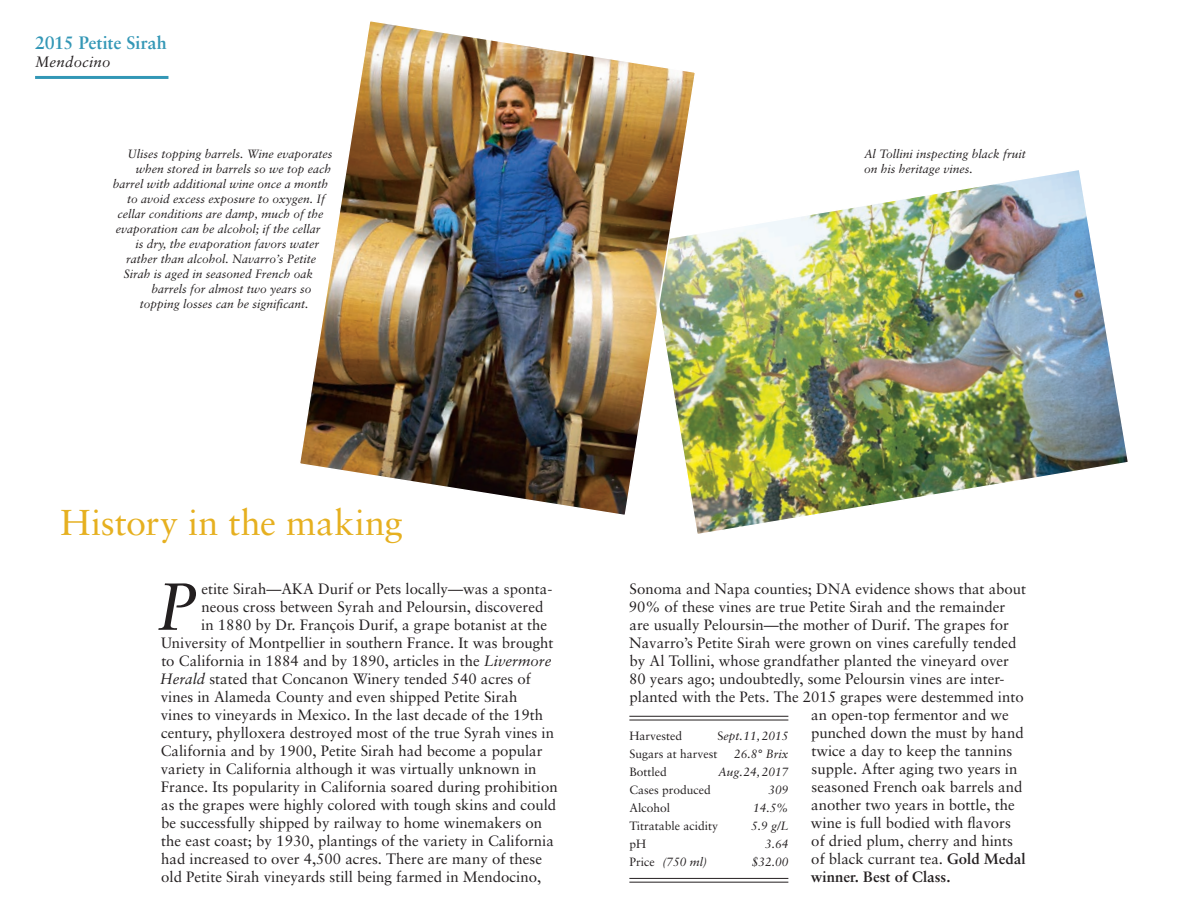
<style>
.page{position:relative;width:1188px;height:918px;background:#fff}
.page>*{position:absolute;margin:0;border:0;box-sizing:border-box;transform-origin:0 0}
.t1{font:italic 66.6px "Sabon";color:#231f20}
.t2{font:36px "Sabon";letter-spacing:.005em;color:#e6b020}
.t3{font:700 18px "Sabon";letter-spacing:-.005em;color:#3397b6}
.t4{font:15px "Sabon";color:#231f20}
.t5{font:700 15px "Sabon";color:#231f20}
.t6{font:italic 15px "Sabon";letter-spacing:.015em;color:#231f20}
.t7{font:italic 12px/15px "Sabon";color:#231f20}
.t8{font:12px "Sabon";color:#231f20}
.s1{font-style:italic}
.s2{font-weight:700}
.s3{font-style:normal}
</style>
<div class="page">
<hr style="left:35px;top:76px;width:133px;height:3px;background:#3397b6">
<hr style="left:629px;top:716px;width:159px;height:1px;background:#231f20">
<hr style="left:629px;top:720px;width:159px;height:1px;background:#231f20">
<hr style="left:629px;top:878px;width:159px;height:1px;background:#231f20">
<hr style="left:629px;top:882px;width:159px;height:1px;background:#231f20">
<img style="left:695px;top:170px;width:433px;height:364px">
<img style="left:300px;top:21px;width:397px;height:496px">
<p class="t3" style="left:35px;top:32px;width:133px">2015 Petite Sirah</p>
<p class="t6" style="left:35px;top:53px;width:77px">Mendocino</p>
<p class="t7" style="left:127px;top:146px;width:207px">Ulises topping barrels. Wine evaporates</p>
<p class="t7" style="left:136px;top:161px;width:197px">when stored in barrels so we top each</p>
<p class="t7" style="left:113px;top:176px;width:217px">barrel with additional wine once a month</p>
<p class="t7" style="left:127px;top:191px;width:200px">to avoid excess exposure to oxygen. If</p>
<p class="t7" style="left:118px;top:206px;width:208px">cellar conditions are damp, much of the</p>
<p class="t7" style="left:116px;top:221px;width:206px">evaporation can be alcohol; if the cellar</p>
<p class="t7" style="left:135px;top:236px;width:185px">is dry, the evaporation favors water</p>
<p class="t7" style="left:126px;top:251px;width:191px">rather than alcohol. Navarro’s Petite</p>
<p class="t7" style="left:124px;top:266px;width:191px">Sirah is aged in seasoned French oak</p>
<p class="t7" style="left:152px;top:281px;width:162px">barrels for almost two years so</p>
<p class="t7" style="left:140px;top:296px;width:170px">topping losses can be significant.</p>
<p class="t7" style="left:864px;top:146px;width:163px">Al Tollini inspecting black fruit on his heritage vines.</p>
<h2 class="t2" style="left:60px;top:501px;width:344px">History in the making</h2>
<h1 class="t1" style="left:157px;top:568px;width:42px">P</h1>
<p class="t4" style="left:201px;top:580px;width:352px">etite Sirah—AKA Durif or Pets locally—was a sponta-</p>
<p class="t4" style="left:202px;top:598px;width:343px">neous cross between Syrah and Peloursin, discovered</p>
<p class="t4" style="left:201px;top:616px;width:347px">in 1880 by Dr. François Durif, a grape botanist at the</p>
<p class="t4" style="left:161px;top:634px;width:394px">University of Montpellier in southern France. It was brought</p>
<p class="t4" style="left:161px;top:652px;width:392px">to California in 1884 and by 1890, articles in the <span class="s1">Livermore</span></p>
<p class="t4" style="left:160px;top:670px;width:372px"><span class="s1">Herald</span> stated that Concanon Winery tended 540 acres of</p>
<p class="t4" style="left:161px;top:688px;width:358px">vines in Alameda County and even shipped Petite Sirah</p>
<p class="t4" style="left:161px;top:706px;width:384px">vines to vineyards in Mexico. In the last decade of the 19th</p>
<p class="t4" style="left:161px;top:724px;width:394px">century, phylloxera destroyed most of the true Syrah vines in</p>
<p class="t4" style="left:161px;top:742px;width:383px">California and by 1900, Petite Sirah had become a popular</p>
<p class="t4" style="left:161px;top:760px;width:377px">variety in California although it was virtually unknown in</p>
<p class="t4" style="left:161px;top:778px;width:398px">France. Its popularity in California soared during prohibition</p>
<p class="t4" style="left:161px;top:796px;width:397px">as the grapes were highly colored with tough skins and could</p>
<p class="t4" style="left:161px;top:814px;width:382px">be successfully shipped by railway to home winemakers on</p>
<p class="t4" style="left:161px;top:832px;width:394px">the east coast; by 1930, plantings of the variety in California</p>
<p class="t4" style="left:161px;top:850px;width:382px">had increased to over 4,500 acres. There are many of these</p>
<p class="t4" style="left:161px;top:868px;width:382px">old Petite Sirah vineyards still being farmed in Mendocino,</p>
<p class="t4" style="left:630px;top:580px;width:398px">Sonoma and Napa counties; DNA evidence shows that about</p>
<p class="t4" style="left:629px;top:598px;width:378px">90% of these vines are true Petite Sirah and the remainder</p>
<p class="t4" style="left:630px;top:616px;width:381px">are usually Peloursin—the mother of Durif. The grapes for</p>
<p class="t4" style="left:629px;top:634px;width:389px">Navarro’s Petite Sirah were grown on vines carefully tended</p>
<p class="t4" style="left:630px;top:652px;width:381px">by Al Tollini, whose grandfather planted the vineyard over</p>
<p class="t4" style="left:629px;top:670px;width:377px">80 years ago; undoubtedly, some Peloursin vines are inter-</p>
<p class="t4" style="left:630px;top:688px;width:396px">planted with the Pets. The 2015 grapes were destemmed into</p>
<p class="t4" style="left:811px;top:706px;width:199px">an open-top fermentor and we</p>
<p class="t4" style="left:811px;top:724px;width:214px">punched down the must by hand</p>
<p class="t4" style="left:811px;top:742px;width:202px">twice a day to keep the tannins</p>
<p class="t4" style="left:812px;top:760px;width:207px">supple. After aging two years in</p>
<p class="t4" style="left:812px;top:778px;width:212px">seasoned French oak barrels and</p>
<p class="t4" style="left:811px;top:796px;width:205px">another two years in bottle, the</p>
<p class="t4" style="left:811px;top:814px;width:202px">wine is full bodied with flavors</p>
<p class="t4" style="left:811px;top:832px;width:203px">of dried plum, cherry and hints</p>
<p class="t4" style="left:811px;top:850px;width:216px">of black currant tea. <span class="s2">Gold Medal</span></p>
<p class="t5" style="left:811px;top:867px;width:141px">winner. Best of Class.</p>
<p class="t8" style="left:629px;top:729px;width:54px">Harvested</p>
<p class="t7" style="left:718px;top:728px;width:72px"><span class="s3">S</span>ept.11, 2015</p>
<p class="t8" style="left:629px;top:747px;width:90px">Sugars at harvest</p>
<p class="t7" style="left:734px;top:746px;width:56px">26.8° Brix</p>
<p class="t8" style="left:629px;top:765px;width:39px">Bottled</p>
<p class="t7" style="left:718px;top:764px;width:72px">Aug.24, 2017</p>
<p class="t8" style="left:629px;top:783px;width:83px">Cases produced</p>
<p class="t7" style="left:768px;top:782px;width:22px">309</p>
<p class="t8" style="left:629px;top:801px;width:42px">Alcohol</p>
<p class="t7" style="left:753px;top:800px;width:37px">14.5%</p>
<p class="t8" style="left:629px;top:819px;width:90px">Titratable acidity</p>
<p class="t7" style="left:751px;top:818px;width:39px">5.9 g/L</p>
<p class="t8" style="left:629px;top:837px;width:18px">pH</p>
<p class="t7" style="left:765px;top:836px;width:25px">3.64</p>
<p class="t7" style="left:629px;top:854px;width:79px"><span class="s3">Price</span> (750 ml)</p>
<p class="t7" style="left:752px;top:854px;width:38px">$32.00</p>
</div>
